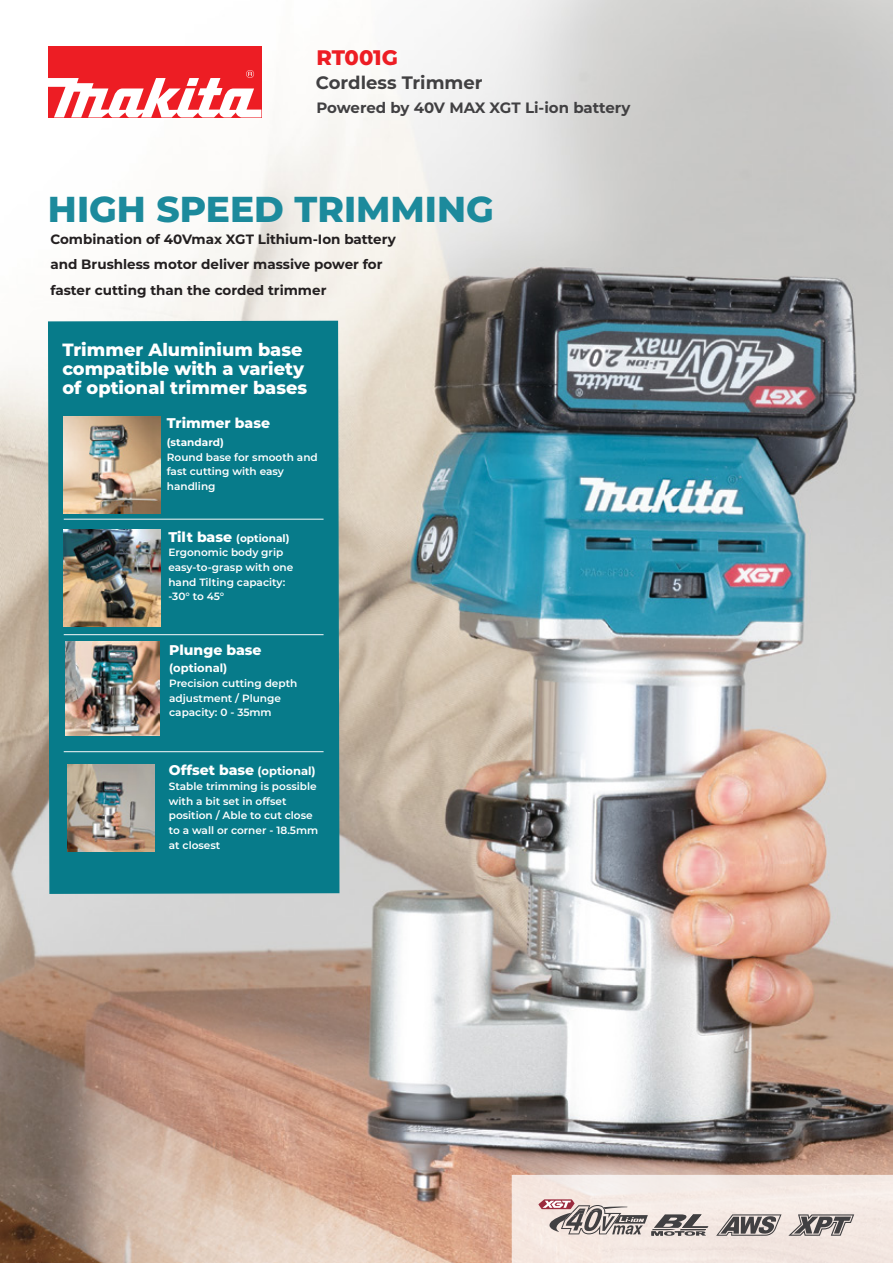
<style>
.page{position:relative;width:893px;height:1263px;background:#fff}
.page>*{position:absolute;margin:0;border:0;box-sizing:border-box;transform-origin:0 0}
.t1{font:800 36px "Montserrat";color:#1c8a9c}
.t2{font:800 21px "Montserrat";letter-spacing:-.01em;color:#ed1d24}
.t3{font:700 18px "Montserrat";color:#414042}
.t4{font:800 17.7px/19.4px "Montserrat";color:#fff}
.t5{font:700 15px "Montserrat";letter-spacing:-.005em;color:#414042}
.t6{font:800 14.1px "Montserrat";color:#fff}
.t7{font:700 13.5px/25.5px "Montserrat";color:#231f20}
.t8{font:700 11.55px "Montserrat";color:#fff}
.t9{font:600 10.5px/14.7px "Montserrat";color:#fff}
.t10{font:700 10.5px "Montserrat";color:#fff}
.s1{font-weight:800;font-size:14.1px}
.s2{font-weight:700}
.s3{font-weight:700;font-size:11.55px}
</style>
<div class="page">
<img style="left:0;top:0;width:893px;height:1263px">
<div style="left:48px;top:46px;width:213px;height:71px;background:#ed1d24"></div>
<svg style="left:48px;top:70px;width:213px;height:47px"></svg>
<svg style="left:512px;top:1175px;width:381px;height:88px;background:#e2d7d2"></svg>
<div style="left:48px;top:321px;width:291px;height:573px;background:#077b8a"></div>
<hr style="left:64px;top:751px;width:260px;height:1px;background:#f9f9fa">
<hr style="left:64px;top:634px;width:260px;height:1px;background:#f9f9fa">
<hr style="left:64px;top:519px;width:260px;height:1px;background:#f9f9fa">
<img style="left:64px;top:530px;width:97px;height:97px">
<img style="left:65px;top:642px;width:94px;height:93px">
<img style="left:63px;top:416px;width:97px;height:97px">
<img style="left:67px;top:764px;width:87px;height:87px">
<h2 class="t2" style="left:316px;top:42px;width:83px">RT001G</h2>
<h3 class="t5" style="left:316px;top:97px;width:316px">Powered by 40V MAX XGT Li-ion battery</h3>
<h3 class="t3" style="left:316px;top:69px;width:168px">Cordless Trimmer</h3>
<h1 class="t1" style="left:48px;top:183px;width:447px">HIGH SPEED TRIMMING</h1>
<p class="t7" style="left:50px;top:226px;width:347px">Combination of 40Vmax XGT Lithium-Ion battery and Brushless motor deliver massive power for faster cutting than the corded trimmer</p>
<h3 class="t4" style="left:62px;top:339px;width:246px">Trimmer Aluminium base compatible with a variety of optional trimmer bases</h3>
<h3 class="t6" style="left:167px;top:413px;width:105px">Trimmer base</h3>
<p class="t10" style="left:167px;top:435px;width:59px">(standard)</p>
<p class="t9" style="left:167px;top:449px;width:153px">Round base for smooth and fast cutting with easy handling</p>
<p class="t9" style="left:168px;top:530px;width:127px"><span class="s1">Tilt base</span> <span class="s2">(optional)<br></span>Ergonomic body grip easy-to-grasp with one hand Tilting capacity: -30° to 45°</p>
<h3 class="t6" style="left:169px;top:639px;width:94px">Plunge base</h3>
<p class="t8" style="left:169px;top:660px;width:60px">(optional)</p>
<p class="t9" style="left:169px;top:675px;width:130px">Precision cutting depth adjustment / Plunge capacity: 0 - 35mm</p>
<h3 class="t6" style="left:169px;top:760px;width:148px">Offset base <span class="s3">(optional)</span></h3>
<p class="t9" style="left:169px;top:778px;width:151px">Stable trimming is possible with a bit set in offset position / Able to cut close to a wall or corner - 18.5mm at closest</p>
</div>
